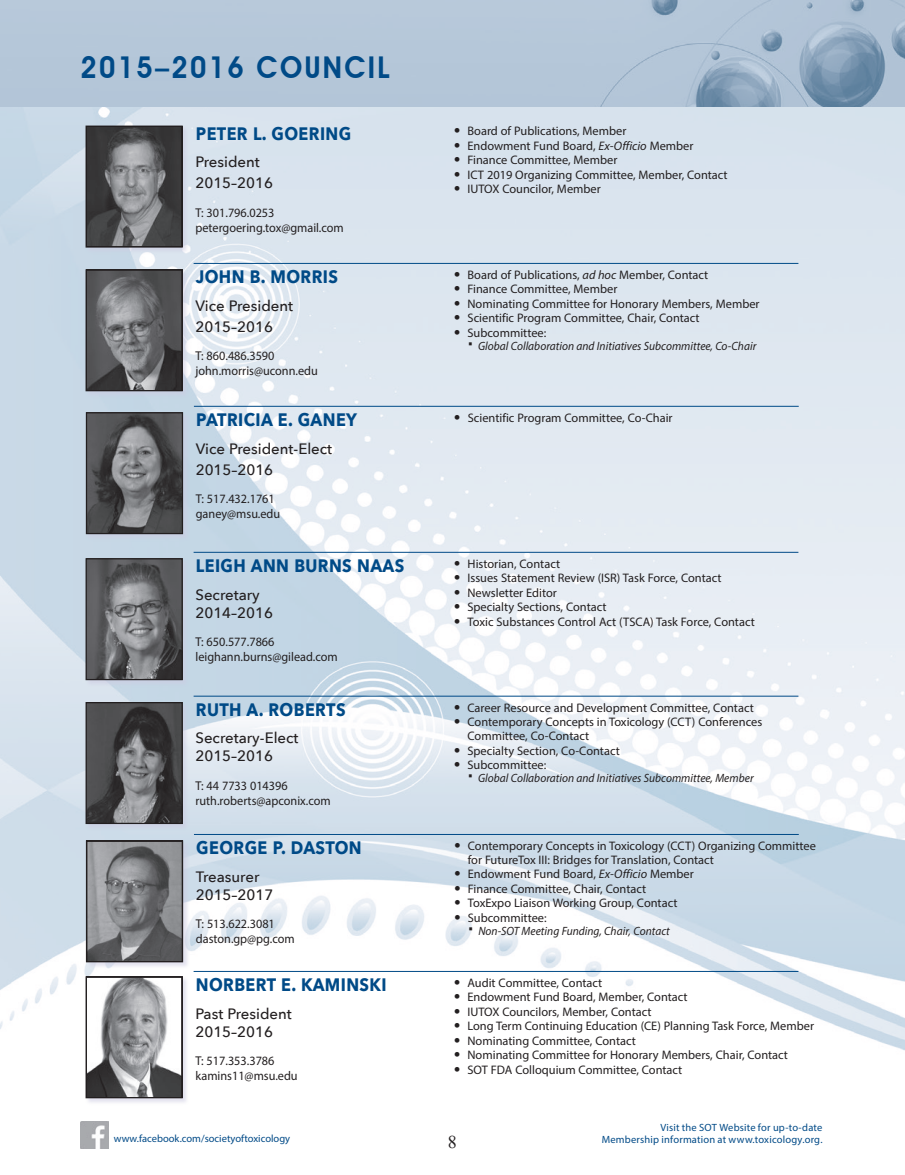
<style>
.page{position:relative;width:905px;height:1175px;background:#fff}
.page>*{position:absolute;margin:0;border:0;box-sizing:border-box;transform-origin:0 0}
.t1{font:600 30px "Avant Garde IT Cby BT";letter-spacing:.08em;color:#004a87;scale:.94 1}
.t2{font:700 18px "Avenir Next";letter-spacing:.025em;color:#004a87;scale:.9 1}
.t3{font:18px "Times New Roman";color:#231f20}
.t4{font:500 15px/18px "Avenir Next";color:#231f20}
.t5{font:12.75px/15px "Myriad Pro";color:#231f20;scale:.96 1}
.t6{font:12.3px/13.8px "Myriad Pro";color:#231f20}
.t7{font:italic 12px "Myriad Pro";letter-spacing:.005em;color:#231f20;scale:.95 1}
.t8{font:10.5px/12px "Myriad Pro";letter-spacing:.015em;color:#004a87;text-align:right}
.s1{font-weight:700;font-size:18px}
.s2{font-style:italic}
</style>
<div class="page">
<img style="left:0;top:118px;width:904px;height:932px">
<svg style="left:0;top:107px;width:904px;height:11px;background:#d5e1ec"></svg>
<svg style="left:30px;top:107px;width:632px;height:4px;background:#d6e1ec"></svg>
<img style="left:0;top:0;width:904px;height:107px">
<img style="left:81px;top:1121px;width:27px;height:27px">
<hr style="left:194px;top:406px;width:604px;height:1px;background:#004a87">
<div style="left:86px;top:412px;width:104px;height:129px;background:#cecce3;opacity:.55"></div>
<img style="left:88px;top:414px;width:93px;height:118px">
<div style="left:86px;top:412px;width:97px;height:122px;border:1px solid #231f20"></div>
<hr style="left:194px;top:552px;width:604px;height:1px;background:#004a87">
<div style="left:85px;top:558px;width:105px;height:129px;background:#cecce3;opacity:.55"></div>
<img style="left:88px;top:560px;width:93px;height:118px">
<div style="left:86px;top:558px;width:97px;height:122px;border:1px solid #231f20"></div>
<hr style="left:194px;top:695px;width:604px;height:1px;background:#004a87">
<div style="left:85px;top:702px;width:105px;height:129px;background:#cecce3;opacity:.55"></div>
<img style="left:88px;top:704px;width:93px;height:118px">
<div style="left:86px;top:702px;width:97px;height:122px;border:1px solid #231f20"></div>
<hr style="left:194px;top:971px;width:604px;height:1px;background:#004a87">
<div style="left:85px;top:976px;width:105px;height:129px;background:#cecce3;opacity:.55"></div>
<img style="left:88px;top:979px;width:92px;height:116px">
<div style="left:86px;top:977px;width:96px;height:120px;border:1px solid #231f20"></div>
<div style="left:86px;top:976px;width:97px;height:122px;border:1px solid #231f20"></div>
<hr style="left:194px;top:263px;width:604px;height:1px;background:#004a87">
<div style="left:85px;top:269px;width:105px;height:129px;background:#cecce3;opacity:.55"></div>
<img style="left:88px;top:272px;width:92px;height:117px">
<div style="left:86px;top:269px;width:97px;height:122px;border:1px solid #231f20"></div>
<div style="left:85px;top:125px;width:105px;height:129px;background:#cecce3;opacity:.55"></div>
<img style="left:88px;top:128px;width:92px;height:117px">
<div style="left:86px;top:126px;width:97px;height:122px;border:1px solid #231f20"></div>
<hr style="left:194px;top:834px;width:604px;height:1px;background:#004a87">
<div style="left:86px;top:840px;width:104px;height:129px;background:#cecce3;opacity:.55"></div>
<img style="left:88px;top:843px;width:92px;height:116px">
<div style="left:86px;top:841px;width:96px;height:120px;border:1px solid #231f20"></div>
<div style="left:86px;top:840px;width:97px;height:122px;border:1px solid #231f20"></div>
<svg style="left:473px;top:783px;width:19px;height:1px"></svg>
<svg style="left:473px;top:351px;width:19px;height:1px"></svg>
<svg style="left:474px;top:936px;width:19px;height:1px"></svg>
<h1 class="t1" style="left:80px;top:49px;width:330px">2015–2016 COUNCIL</h1>
<h2 class="t2" style="left:196px;top:121px;width:174px">PETER L. GOERING</h2>
<p class="t4" style="left:195px;top:152px;width:79px;line-height:21.1px">President<br>2015–2016</p>
<p class="t5" style="left:195px;top:205px;width:156px">T: 301.796.0253 petergoering.tox@gmail.com</p>
<h2 class="t2" style="left:196px;top:265px;width:160px">JOHN B. MORRIS</h2>
<p class="t4" style="left:195px;top:295px;width:99px;line-height:21.1px">Vice President<br>2015–2016</p>
<p class="t5" style="left:195px;top:348px;width:129px">T: 860.486.3590 john.morris@uconn.edu</p>
<h2 class="t2" style="left:196px;top:408px;width:180px">PATRICIA E. GANEY</h2>
<p class="t4" style="left:196px;top:438px;width:138px;line-height:21.1px">Vice President-Elect<br>2015–2016</p>
<p class="t5" style="left:196px;top:491px;width:89px">T: 517.432.1761 ganey@msu.edu</p>
<h2 class="t2" style="left:196px;top:554px;width:233px">LEIGH ANN BURNS NAAS</h2>
<p class="t4" style="left:195px;top:586px;width:79px">Secretary<br>2014–2016</p>
<p class="t5" style="left:195px;top:634px;width:150px">T: 650.577.7866 leighann.burns@gilead.com</p>
<h2 class="t2" style="left:196px;top:698px;width:168px">RUTH A. ROBERTS</h2>
<p class="t4" style="left:195px;top:729px;width:105px">Secretary-Elect<br>2015–2016</p>
<p class="t5" style="left:195px;top:778px;width:142px">T: 44 7733 014396 ruth.roberts@apconix.com</p>
<h2 class="t2" style="left:196px;top:836px;width:185px">GEORGE P. DASTON</h2>
<p class="t4" style="left:196px;top:868px;width:79px">Treasurer<br>2015–2017</p>
<p class="t5" style="left:196px;top:916px;width:105px">T: 513.622.3081 daston.gp@pg.com</p>
<h2 class="t2" style="left:196px;top:973px;width:213px">NORBERT E. KAMINSKI</h2>
<p class="t4" style="left:195px;top:1005px;width:98px">Past President<br>2015–2016</p>
<p class="t5" style="left:195px;top:1053px;width:108px">T: 517.353.3786 kamins11@msu.edu</p>
<p class="t8" style="left:114px;top:1132px;width:178px">www.facebook.com/societyoftoxicology</p>
<p class="t6" style="left:454px;top:124px;width:174px"><span class="s1">•</span> Board of Publications, Member</p>
<p class="t6" style="left:454px;top:138px;width:241px"><span class="s1">•</span> Endowment Fund Board, <span class="s2">Ex-Officio</span> Member</p>
<p class="t6" style="left:454px;top:153px;width:165px"><span class="s1">•</span> Finance Committee, Member</p>
<p class="t6" style="left:454px;top:167px;width:275px"><span class="s1">•</span> ICT 2019 Organizing Committee, Member, Contact</p>
<p class="t6" style="left:454px;top:182px;width:148px"><span class="s1">•</span> IUTOX Councilor, Member</p>
<p class="t6" style="left:454px;top:268px;width:256px"><span class="s1">•</span> Board of Publications, <span class="s2">ad hoc</span> Member, Contact</p>
<p class="t6" style="left:454px;top:282px;width:165px"><span class="s1">•</span> Finance Committee, Member</p>
<p class="t6" style="left:454px;top:297px;width:307px"><span class="s1">•</span> Nominating Committee for Honorary Members, Member</p>
<p class="t6" style="left:454px;top:311px;width:247px"><span class="s1">•</span> Scientific Program Committee, Chair, Contact</p>
<p class="t6" style="left:454px;top:325px;width:94px"><span class="s1">•</span> Subcommittee:</p>
<p class="t7" style="left:478px;top:338px;width:294px">Global Collaboration and Initiatives Subcommittee, Co-Chair</p>
<p class="t6" style="left:454px;top:411px;width:220px"><span class="s1">•</span> Scientific Program Committee, Co-Chair</p>
<p class="t6" style="left:454px;top:556px;width:108px"><span class="s1">•</span> Historian, Contact</p>
<p class="t6" style="left:454px;top:571px;width:269px"><span class="s1">•</span> Issues Statement Review (ISR) Task Force, Contact</p>
<p class="t6" style="left:454px;top:585px;width:104px"><span class="s1">•</span> Newsletter Editor</p>
<p class="t6" style="left:454px;top:600px;width:154px"><span class="s1">•</span> Specialty Sections, Contact</p>
<p class="t6" style="left:454px;top:614px;width:302px"><span class="s1">•</span> Toxic Substances Control Act (TSCA) Task Force, Contact</p>
<p class="t6" style="left:454px;top:700px;width:301px"><span class="s1">•</span> Career Resource and Development Committee, Contact</p>
<p class="t6" style="left:467px;top:715px;width:296px;text-indent:-14px"><span class="s1">•</span> Contemporary Concepts in Toxicology (CCT) Conferences<br>Committee, Co-Contact</p>
<p class="t6" style="left:454px;top:743px;width:167px"><span class="s1">•</span> Specialty Section, Co-Contact</p>
<p class="t6" style="left:454px;top:757px;width:94px"><span class="s1">•</span> Subcommittee:</p>
<p class="t7" style="left:478px;top:770px;width:291px">Global Collaboration and Initiatives Subcommittee, Member</p>
<p class="t6" style="left:468px;top:839px;width:349px;text-indent:-14px"><span class="s1">•</span> Contemporary Concepts in Toxicology (CCT) Organizing Committee for FutureTox III: Bridges for Translation, Contact</p>
<p class="t6" style="left:454px;top:867px;width:241px"><span class="s1">•</span> Endowment Fund Board, <span class="s2">Ex-Officio</span> Member</p>
<p class="t6" style="left:454px;top:881px;width:193px"><span class="s1">•</span> Finance Committee, Chair, Contact</p>
<p class="t6" style="left:454px;top:896px;width:225px"><span class="s1">•</span> ToxExpo Liaison Working Group, Contact</p>
<p class="t6" style="left:454px;top:910px;width:94px"><span class="s1">•</span> Subcommittee:</p>
<p class="t7" style="left:478px;top:923px;width:203px">Non-SOT Meeting Funding, Chair, Contact</p>
<p class="t6" style="left:454px;top:975px;width:150px"><span class="s1">•</span> Audit Committee, Contact</p>
<p class="t6" style="left:454px;top:990px;width:235px"><span class="s1">•</span> Endowment Fund Board, Member, Contact</p>
<p class="t6" style="left:454px;top:1004px;width:199px"><span class="s1">•</span> IUTOX Councilors, Member, Contact</p>
<p class="t6" style="left:454px;top:1019px;width:361px"><span class="s1">•</span> Long Term Continuing Education (CE) Planning Task Force, Member</p>
<p class="t6" style="left:454px;top:1033px;width:183px"><span class="s1">•</span> Nominating Committee, Contact</p>
<p class="t6" style="left:454px;top:1048px;width:335px"><span class="s1">•</span> Nominating Committee for Honorary Members, Chair, Contact</p>
<p class="t6" style="left:454px;top:1062px;width:230px"><span class="s1">•</span> SOT FDA Colloquium Committee, Contact</p>
<h2 class="t3" style="left:448px;top:1131px;width:10px">8</h2>
<p class="t8" style="left:601px;top:1121px;width:222px">Visit the SOT Website for up-to-date<br>Membership information at www.toxicology.org.</p>
</div>
